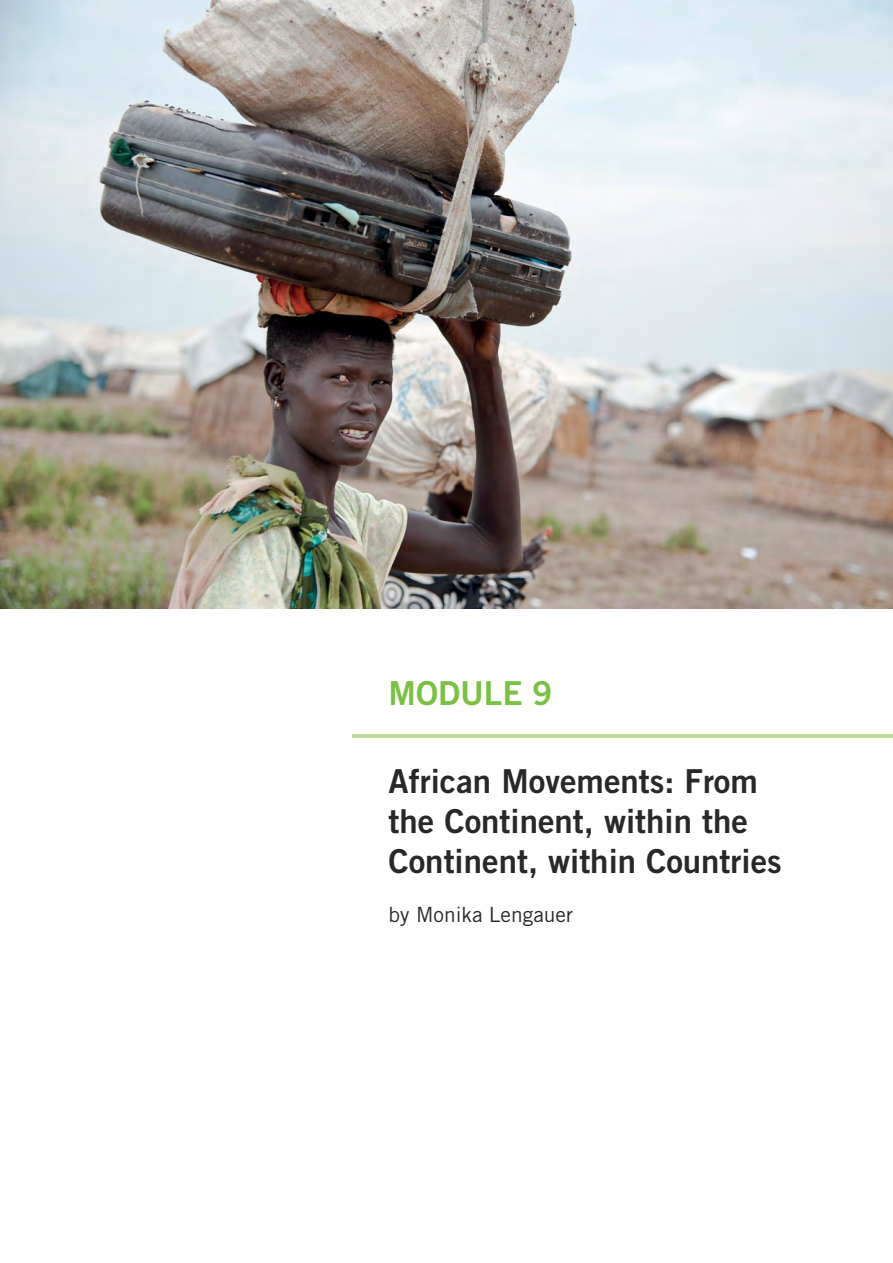
<style>
.page{position:relative;width:893px;height:1263px;background:#fff}
.page>*{position:absolute;margin:0;border:0;box-sizing:border-box;transform-origin:0 0}
.t1{font:33px/39.6px "Trade Gothic LT Std Bd 2";color:#292829}
.t2{font:33px "Trade Gothic LT Std Bd 2";color:#7ac143}
.t3{font:21px "Trade Gothic LT Std";color:#292829}
</style>
<div class="page">
<hr style="left:353px;top:735px;width:540px;height:3px;background:#bbdc9b">
<img style="left:0;top:0;width:893px;height:608px">
<p class="t2" style="left:389px;top:672px;width:166px">MODULE 9</p>
<p class="t1" style="left:389px;top:761px;width:395px">African Movements: From the Continent, within the<br>Continent, within Countries</p>
<p class="t3" style="left:389px;top:902px;width:186px">by Monika Lengauer</p>
</div>
